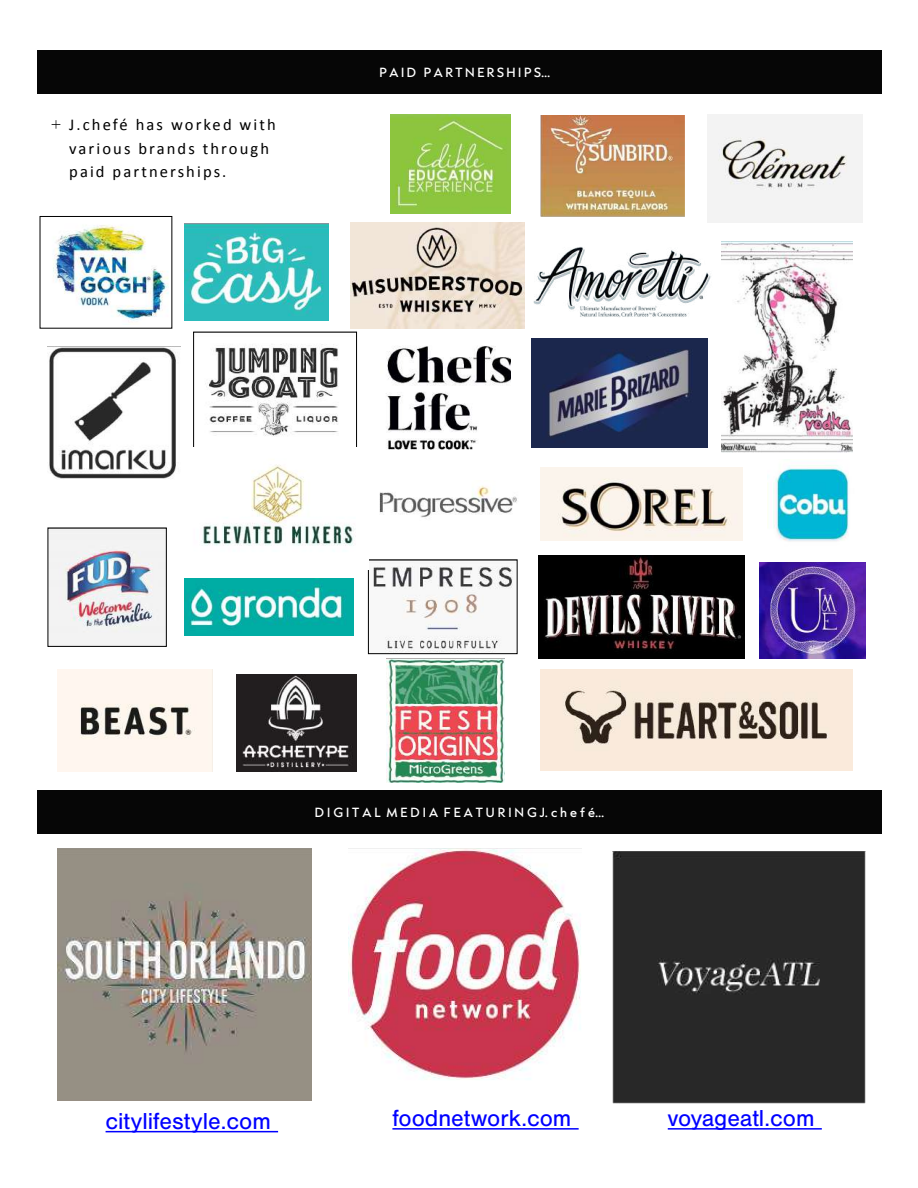
<style>
.page{position:relative;width:918px;height:1188px;background:#fff}
.page>*{position:absolute;margin:0;border:0;box-sizing:border-box;transform-origin:0 0}
.t1{font:24px "Nimbus San";color:#00f}
.t2{font:16.5px/23.1px "Calibri";letter-spacing:.125em;color:#000}
.t3{font:500 11.25px "Capitana";color:#fff}
.s1{font-family:"Times New Roman"}
</style>
<div class="page">
<div style="left:37px;top:51px;width:845px;height:43px;background:#060606"></div>
<img style="left:373px;top:566px;width:140px;height:86px">
<div style="left:368px;top:559px;width:150px;height:95px;border:1px solid #000"></div>
<img style="left:184px;top:224px;width:145px;height:97px">
<img style="left:205px;top:344px;width:134px;height:92px">
<div style="left:193px;top:332px;width:164px;height:116px;border:1px solid #000"></div>
<img style="left:387px;top:658px;width:118px;height:125px">
<img style="left:541px;top:115px;width:143px;height:101px">
<img style="left:50px;top:530px;width:115px;height:115px">
<div style="left:48px;top:528px;width:119px;height:119px;border:1px solid #000"></div>
<img style="left:49px;top:347px;width:127px;height:132px">
<img style="left:53px;top:216px;width:120px;height:108px">
<img style="left:348px;top:848px;width:234px;height:232px">
<div style="left:613px;top:851px;width:253px;height:253px;background:#282828"></div>
<img style="left:58px;top:848px;width:253px;height:253px">
<hr style="left:392px;top:1128px;width:187px;height:2px;background:#00f">
<hr style="left:668px;top:1128px;width:154px;height:2px;background:#00f">
<hr style="left:106px;top:1131px;width:172px;height:1px;background:#00f">
<div style="left:37px;top:790px;width:844px;height:43px;background:#060606"></div>
<img style="left:533px;top:247px;width:178px;height:70px">
<img style="left:381px;top:328px;width:129px;height:122px">
<img style="left:58px;top:670px;width:155px;height:101px">
<img style="left:541px;top:467px;width:202px;height:74px">
<img style="left:722px;top:241px;width:131px;height:211px">
<img style="left:759px;top:562px;width:107px;height:96px">
<img style="left:201px;top:464px;width:155px;height:82px">
<img style="left:379px;top:485px;width:138px;height:33px">
<img style="left:773px;top:465px;width:76px;height:76px">
<img style="left:237px;top:674px;width:119px;height:97px">
<img style="left:708px;top:115px;width:154px;height:107px">
<img style="left:350px;top:222px;width:174px;height:106px">
<img style="left:184px;top:578px;width:170px;height:57px">
<img style="left:532px;top:339px;width:176px;height:109px">
<img style="left:538px;top:555px;width:207px;height:103px">
<img style="left:541px;top:670px;width:312px;height:100px">
<img style="left:391px;top:114px;width:119px;height:99px">
<p class="t2" style="left:69px;top:113px;width:208px;text-indent:-18px"><span class="s1">+</span> J.chefé has worked with various brands through paid partnerships.</p>
<p class="t3" style="left:379px;top:64px;width:172px">P A I D P A R T N E R S H I P S…</p>
<p class="t3" style="left:315px;top:804px;width:291px">D I G I T A L M E D I A F E A T U R I N G J. c h e f é…</p>
<h1 class="t1" style="left:106px;top:1108px;width:167px">citylifestyle.com</h1>
<h1 class="t1" style="left:392px;top:1105px;width:181px">foodnetwork.com</h1>
<h1 class="t1" style="left:668px;top:1105px;width:148px">voyageatl.com</h1>
</div>
